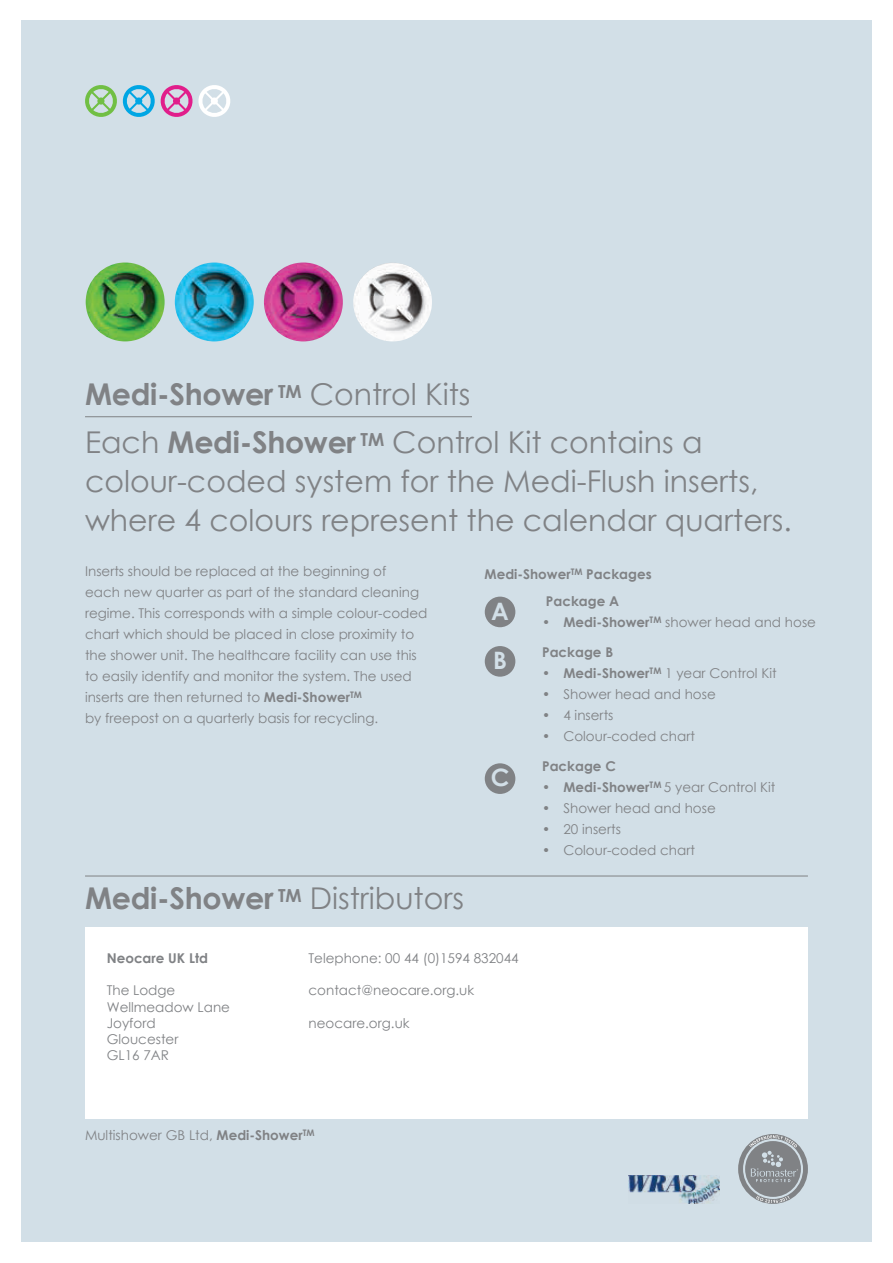
<style>
.page{position:relative;width:893px;height:1263px;background:#fff}
.page>*{position:absolute;margin:0;border:0;box-sizing:border-box;transform-origin:0 0}
.t1{font:30px/48px "Century Gothic";color:#808285}
.t2{font:700 24px/49.3px "Century Gothic";color:#d2dfe7}
.t3{font:13.5px/21px "Century Gothic";color:#808285}
.t4{font:700 13.5px "Century Gothic";color:#808285}
.s1{font-weight:700}
</style>
<div class="page">
<div style="left:21px;top:21px;width:851px;height:1221px;background:#d2dfe7"></div>
<img style="left:175px;top:262px;width:79px;height:79px;border-radius:39px">
<img style="left:86px;top:262px;width:79px;height:79px;border-radius:39px">
<img style="left:264px;top:262px;width:79px;height:79px;border-radius:39px">
<div style="left:485px;top:597px;width:30px;height:30px;background:#808285;border-radius:50%"></div>
<div style="left:485px;top:646px;width:30px;height:31px;background:#808285;border-radius:50%"></div>
<div style="left:485px;top:763px;width:30px;height:31px;background:#808285;border-radius:50%"></div>
<div style="left:85px;top:927px;width:723px;height:191px;background:#fff"></div>
<hr style="left:85px;top:876px;width:723px;height:1px;background:#808285">
<hr style="left:85px;top:416px;width:387px;height:1px;background:#808285">
<svg style="left:85px;top:85px;width:146px;height:32px"></svg>
<svg style="left:738px;top:1134px;width:70px;height:70px"></svg>
<img style="left:628px;top:1175px;width:92px;height:29px">
<img style="left:353px;top:263px;width:79px;height:78px;border-radius:39px">
<h1 class="t1" style="left:85px;top:370px;width:619px"><span class="s1">Medi-Shower</span> <sup>TM</sup> Control Kits<br>Each <span class="s1">Medi-Shower</span> <sup>TM</sup> Control Kit contains a</h1>
<h1 class="t1" style="left:85px;top:461px;width:708px;line-height:39px">colour-coded system for the Medi-Flush inserts, where 4 colours represent the calendar quarters.</h1>
<p class="t3" style="left:85px;top:561px;width:344px">Inserts should be replaced at the beginning of<br>each new quarter as part of the standard cleaning regime. This corresponds with a simple colour-coded chart which should be placed in close proximity to the shower unit. The healthcare facility can use this to easily identify and monitor the system. The used inserts are then returned to <span class="s1">Medi-Shower</span><sup>TM<br></sup>by freepost on a quarterly basis for recycling.</p>
<h1 class="t1" style="left:85px;top:874px;width:380px"><span class="s1">Medi-Shower</span> <sup>TM</sup> Distributors</h1>
<p class="t4" style="left:485px;top:566px;width:169px">Medi-Shower<sup>TM</sup> Packages</p>
<h2 class="t2" style="left:491px;top:586px;width:19px">A<br>B</h2>
<h2 class="t2" style="left:491px;top:752px;width:20px">C</h2>
<p class="t4" style="left:546px;top:593px;width:75px">Package A</p>
<p class="t3" style="left:542px;top:612px;width:275px">• <span class="s1">Medi-Shower</span><sup>TM</sup> shower head and hose</p>
<p class="t4" style="left:542px;top:644px;width:73px">Package B</p>
<p class="t3" style="left:542px;top:663px;width:236px"><span class="s1">• Medi-Shower</span><sup>TM</sup> 1 year Control Kit</p>
<p class="t3" style="left:542px;top:684px;width:175px">• Shower head and hose</p>
<p class="t3" style="left:542px;top:705px;width:73px">• 4 inserts</p>
<p class="t3" style="left:542px;top:726px;width:154px">• Colour-coded chart</p>
<p class="t4" style="left:542px;top:758px;width:75px">Package C</p>
<p class="t3" style="left:542px;top:777px;width:235px">• <span class="s1">Medi-Shower</span><sup>TM</sup> 5 year Control Kit</p>
<p class="t3" style="left:542px;top:798px;width:175px">• Shower head and hose</p>
<p class="t3" style="left:542px;top:819px;width:80px">• 20 inserts</p>
<p class="t3" style="left:542px;top:840px;width:154px">• Colour-coded chart</p>
<p class="t4" style="left:107px;top:949px;width:103px">Neocare UK Ltd</p>
<p class="t3" style="left:107px;top:982px;width:125px;line-height:16.2px">The Lodge<br>Wellmeadow Lane<br>Joyford<br>Gloucester<br>GL16 7AR</p>
<p class="t3" style="left:309px;top:947px;width:212px">Telephone: 00 44 (0)1594 832044</p>
<p class="t3" style="left:309px;top:980px;width:167px">contact@neocare.org.uk</p>
<p class="t3" style="left:309px;top:1012px;width:103px">neocare.org.uk</p>
<p class="t3" style="left:85px;top:1125px;width:231px">Multishower GB Ltd, <span class="s1">Medi-Shower</span><sup>TM</sup></p>
</div>
